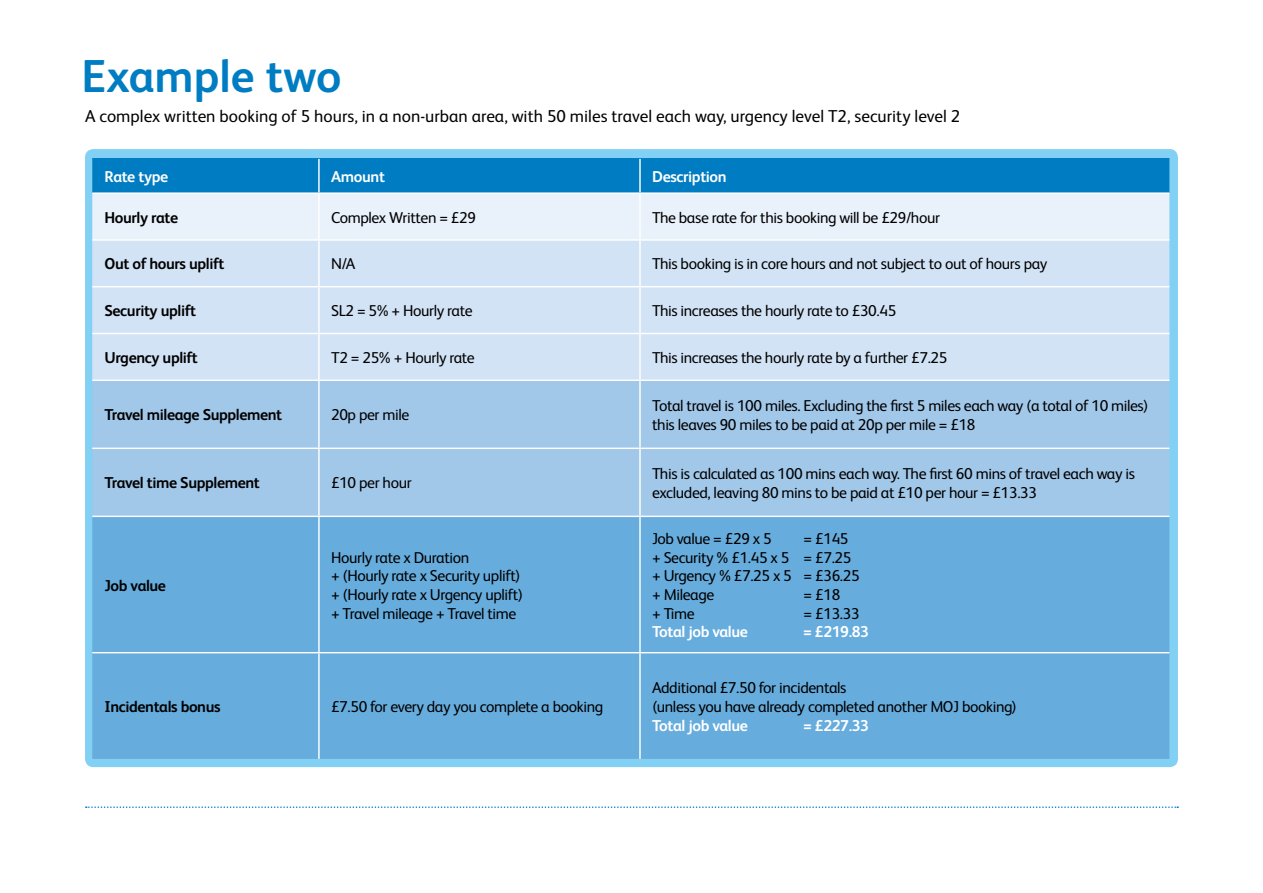
<style>
.page{position:relative;width:1263px;height:893px;background:#fff}
.page>*{position:absolute;margin:0;border:0;box-sizing:border-box;transform-origin:0 0}
.t1{font:700 46.2px "FS Albert Pro";color:#007dc2}
.t2{font:17.25px "FS Albert Pro";color:#000}
.t3{font:15.75px/18.8px "FS Albert Pro";letter-spacing:-.025em;color:#000}
.t4{font:700 15.75px "FS Albert Pro";letter-spacing:-.025em;color:#000}
.t5{font:700 15.75px "FS Albert Pro";letter-spacing:-.025em;color:#fff}
</style>
<div class="page">
<div style="left:85px;top:149px;width:1093px;height:618px;background:#83d0f5;border-radius:8px"></div>
<div style="left:92px;top:159px;width:1077px;height:33px;background:#007dc2"></div>
<div style="left:92px;top:194px;width:1077px;height:45px;background:#e9f1fb"></div>
<div style="left:92px;top:241px;width:1077px;height:139px;background:#d2e3f5"></div>
<div style="left:92px;top:381px;width:1077px;height:135px;background:#a1c7e9"></div>
<div style="left:92px;top:517px;width:1077px;height:242px;background:#66acdd"></div>
<hr style="left:92px;top:158px;width:227px;height:1px;background:#007dc2">
<hr style="left:319px;top:158px;width:321px;height:1px;background:#007dc2">
<hr style="left:640px;top:158px;width:529px;height:1px;background:#007dc2">
<hr style="left:318px;top:194px;width:2px;height:45px;background:#fff">
<hr style="left:639px;top:194px;width:2px;height:45px;background:#fff">
<hr style="left:92px;top:239px;width:227px;height:2px;background:#fff">
<hr style="left:319px;top:239px;width:321px;height:2px;background:#fff">
<hr style="left:318px;top:241px;width:2px;height:45px;background:#fff">
<hr style="left:640px;top:239px;width:529px;height:2px;background:#fff">
<hr style="left:639px;top:241px;width:2px;height:45px;background:#fff">
<hr style="left:92px;top:286px;width:227px;height:1px;background:#fff">
<hr style="left:319px;top:286px;width:321px;height:1px;background:#fff">
<hr style="left:318px;top:287px;width:2px;height:46px;background:#fff">
<hr style="left:640px;top:286px;width:529px;height:1px;background:#fff">
<hr style="left:639px;top:287px;width:2px;height:46px;background:#fff">
<hr style="left:92px;top:333px;width:227px;height:1px;background:#fff">
<hr style="left:319px;top:333px;width:321px;height:1px;background:#fff">
<hr style="left:318px;top:334px;width:2px;height:46px;background:#fff">
<hr style="left:640px;top:333px;width:529px;height:1px;background:#fff">
<hr style="left:639px;top:334px;width:2px;height:46px;background:#fff">
<hr style="left:92px;top:380px;width:227px;height:1px;background:#fff">
<hr style="left:319px;top:380px;width:321px;height:1px;background:#fff">
<hr style="left:318px;top:381px;width:2px;height:67px;background:#fff">
<hr style="left:640px;top:380px;width:529px;height:1px;background:#fff">
<hr style="left:639px;top:381px;width:2px;height:67px;background:#fff">
<hr style="left:92px;top:448px;width:227px;height:1px;background:#fff">
<hr style="left:319px;top:448px;width:321px;height:1px;background:#fff">
<hr style="left:318px;top:449px;width:2px;height:67px;background:#fff">
<hr style="left:640px;top:448px;width:529px;height:1px;background:#fff">
<hr style="left:639px;top:449px;width:2px;height:67px;background:#fff">
<hr style="left:92px;top:516px;width:227px;height:1px;background:#fff">
<hr style="left:319px;top:516px;width:321px;height:1px;background:#fff">
<hr style="left:318px;top:517px;width:2px;height:135px;background:#fff">
<hr style="left:640px;top:516px;width:529px;height:1px;background:#fff">
<hr style="left:639px;top:517px;width:2px;height:135px;background:#fff">
<hr style="left:92px;top:652px;width:227px;height:1px;background:#fff">
<hr style="left:319px;top:652px;width:321px;height:1px;background:#fff">
<hr style="left:318px;top:653px;width:2px;height:106px;background:#fff">
<hr style="left:640px;top:652px;width:529px;height:1px;background:#fff">
<hr style="left:639px;top:653px;width:2px;height:106px;background:#fff">
<hr style="left:318px;top:159px;width:2px;height:33px;background:#fff">
<hr style="left:639px;top:159px;width:2px;height:33px;background:#fff">
<hr style="left:92px;top:192px;width:227px;height:2px;background:#fff">
<hr style="left:319px;top:192px;width:321px;height:2px;background:#fff">
<hr style="left:640px;top:192px;width:529px;height:2px;background:#fff">
<svg style="left:86px;top:806px;width:1092px;height:2px"></svg>
<h1 class="t1" style="left:82px;top:44px;width:261px">Example two</h1>
<p class="t2" style="left:85px;top:104px;width:877px">A complex written booking of 5 hours, in a non-urban area, with 50 miles travel each way, urgency level T2, security level 2</p>
<p class="t5" style="left:105px;top:165px;width:65px">Rate type</p>
<p class="t5" style="left:331px;top:165px;width:55px">Amount</p>
<p class="t5" style="left:652px;top:165px;width:76px">Description</p>
<p class="t4" style="left:105px;top:206px;width:75px">Hourly rate</p>
<p class="t3" style="left:331px;top:207px;width:146px">Complex Written = £29</p>
<p class="t3" style="left:652px;top:207px;width:289px">The base rate for this booking will be £29/hour</p>
<p class="t4" style="left:104px;top:253px;width:121px">Out of hours uplift</p>
<p class="t3" style="left:331px;top:253px;width:26px">N/A</p>
<p class="t3" style="left:652px;top:253px;width:397px">This booking is in core hours and not subject to out of hours pay</p>
<p class="t4" style="left:104px;top:300px;width:93px">Security uplift</p>
<p class="t3" style="left:331px;top:300px;width:143px">SL2 = 5% + Hourly rate</p>
<p class="t3" style="left:652px;top:300px;width:246px">This increases the hourly rate to £30.45</p>
<p class="t4" style="left:104px;top:346px;width:95px">Urgency uplift</p>
<p class="t3" style="left:331px;top:347px;width:145px">T2 = 25% + Hourly rate</p>
<p class="t3" style="left:652px;top:347px;width:297px">This increases the hourly rate by a further £7.25</p>
<p class="t4" style="left:104px;top:404px;width:179px">Travel mileage Supplement</p>
<p class="t3" style="left:331px;top:404px;width:80px">20p per mile</p>
<p class="t3" style="left:652px;top:395px;width:498px">Total travel is 100 miles. Excluding the first 5 miles each way (a total of 10 miles) this leaves 90 miles to be paid at 20p per mile = £18</p>
<p class="t4" style="left:104px;top:472px;width:157px">Travel time Supplement</p>
<p class="t3" style="left:331px;top:472px;width:82px">£10 per hour</p>
<p class="t3" style="left:652px;top:463px;width:484px">This is calculated as 100 mins each way. The first 60 mins of travel each way is excluded, leaving 80 mins to be paid at £10 per hour = £13.33</p>
<p class="t4" style="left:104px;top:574px;width:63px">Job value</p>
<p class="t3" style="left:331px;top:547px;width:194px">Hourly rate x Duration<br>+ (Hourly rate x Security uplift) + (Hourly rate x Urgency uplift) + Travel mileage + Travel time</p>
<p class="t4" style="left:104px;top:695px;width:118px">Incidentals bonus</p>
<p class="t3" style="left:331px;top:696px;width:274px">£7.50 for every day you complete a booking</p>
<p class="t3" style="left:652px;top:528px;width:121px">Job value = £29 x 5</p>
<p class="t3" style="left:652px;top:528px;width:209px;text-indent:151px">= £145 + Security % £1.45 x 5 = £7.25 + Urgency % £7.25 x 5 = £36.25 + Mileage</p>
<p class="t3" style="left:804px;top:584px;width:38px">= £18</p>
<p class="t3" style="left:652px;top:603px;width:44px">+ Time</p>
<p class="t3" style="left:804px;top:603px;width:58px">= £13.33</p>
<p class="t5" style="left:652px;top:621px;width:97px">Total job value</p>
<p class="t5" style="left:804px;top:621px;width:67px">= £219.83</p>
<p class="t3" style="left:652px;top:677px;width:366px">Additional £7.50 for incidentals<br>(unless you have already completed another MOJ booking)</p>
<p class="t5" style="left:652px;top:714px;width:97px">Total job value</p>
<p class="t5" style="left:804px;top:714px;width:67px">= £227.33</p>
</div>
